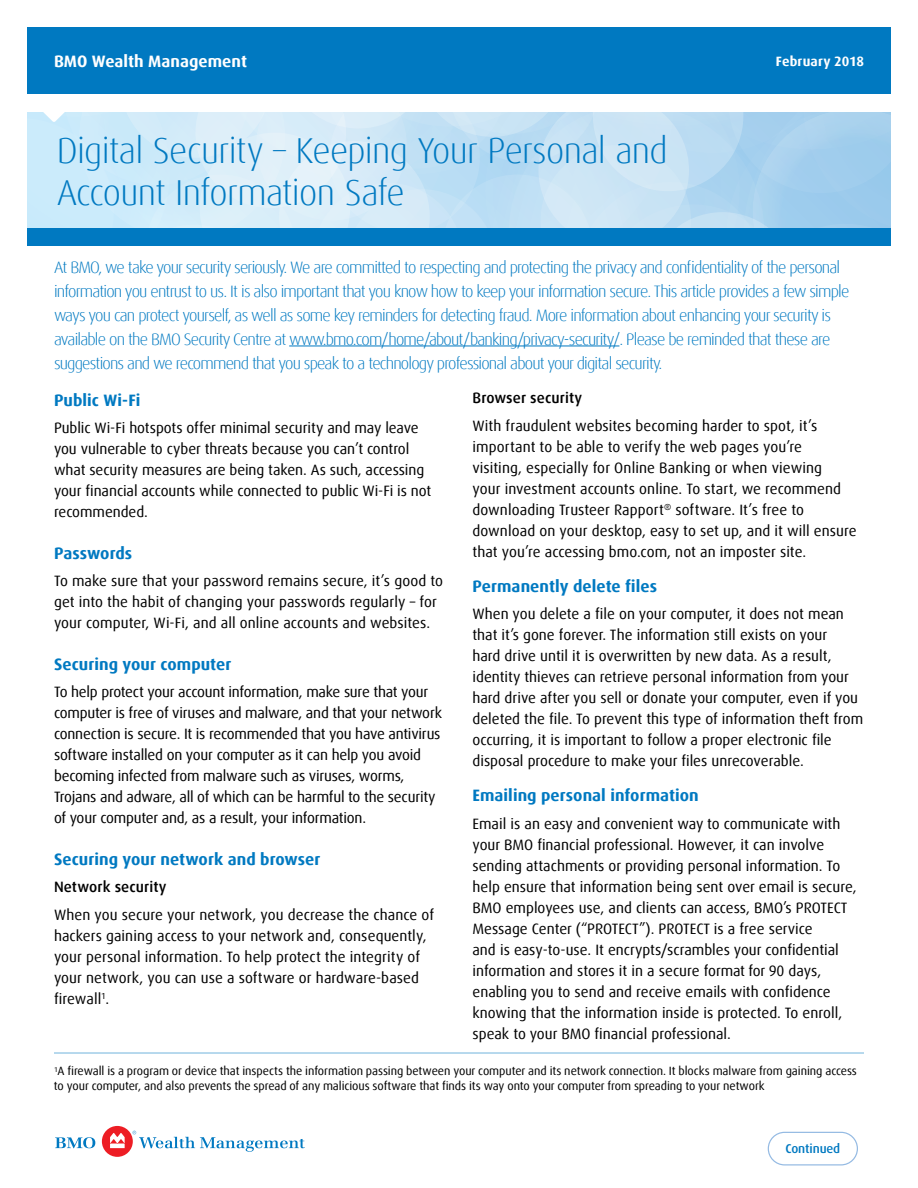
<style>
.page{position:relative;width:918px;height:1188px;background:#fff}
.page>*{position:absolute;margin:0;border:0;box-sizing:border-box;transform-origin:0 0}
.t1{font:300 36px/42px "Dax Offc Pro";letter-spacing:-.02em;color:#0079c1}
.t2{font:300 16.5px/24px "Dax Offc Pro";letter-spacing:-.05em;color:#0079c1}
.t3{font:700 16.5px "Dax Offc Pro";letter-spacing:.005em;color:#0079c1}
.t4{font:700 16.5px "Dax Offc Pro";color:#fff}
.t5{font:15px/21px "Dax Offc Pro";color:#000}
.t6{font:500 15px "Dax Offc Pro";letter-spacing:.005em;color:#000}
.t7{font:700 13.5px "Dax Offc Pro";letter-spacing:.01em;color:#fff}
.t8{font:500 12.75px "Dax OT";letter-spacing:-.01em;color:#0079c1}
.t9{font:12px/15px "Dax Offc Pro";letter-spacing:-.005em;color:#000}
</style>
<div class="page">
<div style="left:27px;top:228px;width:864px;height:18px;background:#0079c1"></div>
<div style="left:27px;top:27px;width:864px;height:67px;background:#0079c1"></div>
<svg style="left:27px;top:112px;width:864px;height:116px;background:#c5e2f5"></svg>
<hr style="left:54px;top:1052px;width:810px;height:2px;background:#80bce0">
<hr style="left:289px;top:346px;width:330px;height:1px;background:#0079c1">
<svg style="left:55px;top:1137px;width:40px;height:11px"></svg>
<div style="left:102px;top:1126px;width:31px;height:31px;background:#ed1d24;border-radius:50%"></div>
<svg style="left:110px;top:1133px;width:15px;height:15px"></svg>
<svg style="left:133px;top:1131px;width:172px;height:21px"></svg>
<svg style="left:768px;top:1132px;width:90px;height:34px"></svg>
<p class="t4" style="left:54px;top:51px;width:195px">BMO Wealth Management</p>
<p class="t7" style="left:776px;top:53px;width:90px">February 2018</p>
<h1 class="t1" style="left:57px;top:130px;width:613px">Digital Security – Keeping Your Personal and<br>Account Information Safe</h1>
<p class="t2" style="left:54px;top:255px;width:797px">At BMO, we take your security seriously. We are committed to respecting and protecting the privacy and confidentiality of the personal information you entrust to us. It is also important that you know how to keep your information secure. This article provides a few simple ways you can protect yourself, as well as some key reminders for detecting fraud. More information about enhancing your security is available on the BMO Security Centre at www.bmo.com/home/about/banking/privacy-security/. Please be reminded that these are suggestions and we recommend that you speak to a technology professional about your digital security.</p>
<h2 class="t3" style="left:54px;top:389px;width:88px">Public Wi-Fi</h2>
<p class="t5" style="left:54px;top:418px;width:379px">Public Wi-Fi hotspots offer minimal security and may leave you vulnerable to cyber threats because you can’t control what security measures are being taken. As such, accessing your financial accounts while connected to public Wi-Fi is not recommended.</p>
<h2 class="t3" style="left:54px;top:542px;width:80px">Passwords</h2>
<p class="t5" style="left:54px;top:571px;width:391px">To make sure that your password remains secure, it’s good to get into the habit of changing your passwords regularly – for your computer, Wi-Fi, and all online accounts and websites.</p>
<h2 class="t3" style="left:54px;top:653px;width:179px">Securing your computer</h2>
<p class="t5" style="left:54px;top:682px;width:390px">To help protect your account information, make sure that your computer is free of viruses and malware, and that your network connection is secure. It is recommended that you have antivirus software installed on your computer as it can help you avoid becoming infected from malware such as viruses, worms, Trojans and adware, all of which can be harmful to the security of your computer and, as a result, your information.</p>
<h2 class="t3" style="left:54px;top:848px;width:268px">Securing your network and browser</h2>
<h3 class="t6" style="left:54px;top:877px;width:114px">Network security</h3>
<p class="t5" style="left:54px;top:904px;width:382px">When you secure your network, you decrease the chance of hackers gaining access to your network and, consequently, your personal information. To help protect the integrity of your network, you can use a software or hardware-based firewall<sup>1</sup>.</p>
<h3 class="t6" style="left:473px;top:388px;width:111px">Browser security</h3>
<p class="t5" style="left:473px;top:415px;width:386px">With fraudulent websites becoming harder to spot, it’s important to be able to verify the web pages you’re<br>visiting, especially for Online Banking or when viewing<br>your investment accounts online. To start, we recommend downloading Trusteer Rapport<sup>®</sup> software. It’s free to download on your desktop, easy to set up, and it will ensure that you’re accessing bmo.com, not an imposter site.</p>
<h2 class="t3" style="left:472px;top:575px;width:186px">Permanently delete files</h2>
<p class="t5" style="left:472px;top:604px;width:392px">When you delete a file on your computer, it does not mean that it’s gone forever. The information still exists on your<br>hard drive until it is overwritten by new data. As a result, identity thieves can retrieve personal information from your hard drive after you sell or donate your computer, even if you deleted the file. To prevent this type of information theft from occurring, it is important to follow a proper electronic file disposal procedure to make your files unrecoverable.</p>
<h2 class="t3" style="left:472px;top:784px;width:228px">Emailing personal information</h2>
<p class="t5" style="left:472px;top:813px;width:386px">Email is an easy and convenient way to communicate with your BMO financial professional. However, it can involve sending attachments or providing personal information. To help ensure that information being sent over email is secure, BMO employees use, and clients can access, BMO’s PROTECT Message Center (“PROTECT”). PROTECT is a free service<br>and is easy-to-use. It encrypts/scrambles your confidential information and stores it in a secure format for 90 days, enabling you to send and receive emails with confidence knowing that the information inside is protected. To enroll, speak to your BMO financial professional.</p>
<p class="t9" style="left:54px;top:1064px;width:804px"><sup>1</sup>A firewall is a program or device that inspects the information passing between your computer and its network connection. It blocks malware from gaining access to your computer, and also prevents the spread of any malicious software that finds its way onto your computer from spreading to your network</p>
<p class="t8" style="left:785px;top:1141px;width:56px">Continued</p>
</div>
